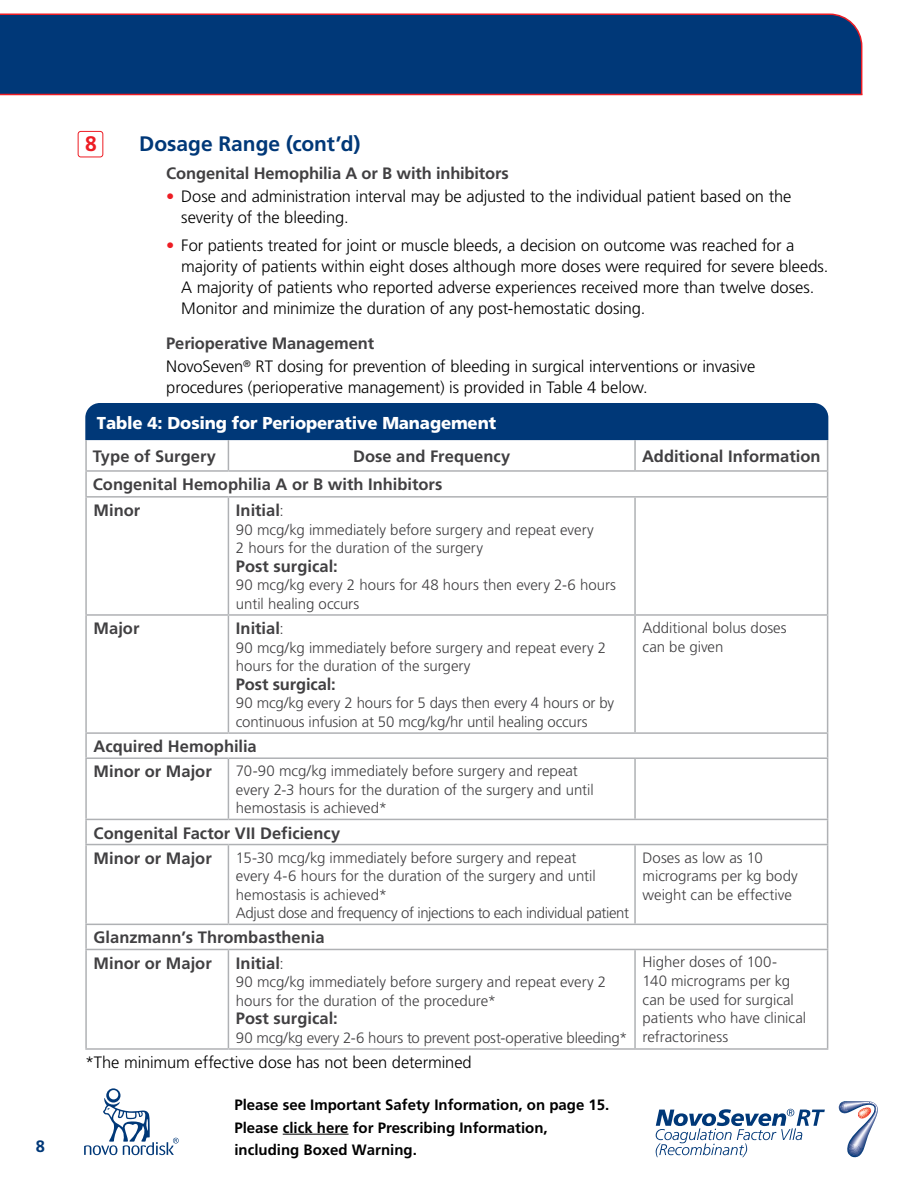
<style>
.page{position:relative;width:918px;height:1188px;background:#fff}
.page>*{position:absolute;margin:0;border:0;box-sizing:border-box;transform-origin:0 0}
.t1{font:700 21px "Frutiger LT Std";color:#003878}
.t2{font:700 21px "Frutiger LT Std";color:#ed1d24}
.t3{font:900 17.25px "Frutiger LT Std";letter-spacing:-.01em;color:#fff}
.t4{font:300 16.5px/21px "Frutiger LT Std";letter-spacing:-.005em;color:#000}
.t5{font:700 16.5px/25.2px "Frutiger LT Std";color:#414042}
.t6{font:700 16.5px "Frutiger LT Std";color:#003878}
.t7{font:300 15px/18.6px "Frutiger LT Std";letter-spacing:-.005em;color:#414042}
.t8{font:700 15px/22.5px "Frutiger LT Std";color:#000}
.s1{color:#ed1d24}
.s2{font-weight:700;color:#414042}
.s3{font-weight:300;font-size:15.75px}
</style>
<div class="page">
<svg style="left:84px;top:1088px;width:95px;height:67px"></svg>
<svg style="left:656px;top:1109px;width:169px;height:48px"></svg>
<svg style="left:839px;top:1101px;width:39px;height:56px"></svg>
<hr style="left:283px;top:1134px;width:66px;height:1px;background:#000">
<div style="left:0;top:13px;width:863px;height:83px;background:#003878"></div>
<hr style="left:0;top:94px;width:862px;height:1px;background:#ed1d24">
<div style="left:85px;top:403px;width:743px;height:37px;background:#003878"></div>
<hr style="left:85px;top:440px;width:2px;height:30px;background:#afb1b4">
<hr style="left:228px;top:440px;width:1px;height:30px;background:#afb1b4">
<hr style="left:634px;top:440px;width:2px;height:30px;background:#afb1b4">
<hr style="left:827px;top:440px;width:1px;height:30px;background:#afb1b4">
<hr style="left:85px;top:470px;width:143px;height:2px;background:#afb1b4">
<hr style="left:85px;top:472px;width:2px;height:24px;background:#afb1b4">
<hr style="left:228px;top:470px;width:407px;height:2px;background:#afb1b4">
<hr style="left:635px;top:470px;width:193px;height:2px;background:#afb1b4">
<svg style="left:827px;top:472px;width:1px;height:24px"></svg>
<hr style="left:85px;top:496px;width:143px;height:2px;background:#afb1b4">
<hr style="left:85px;top:498px;width:2px;height:116px;background:#afb1b4">
<hr style="left:228px;top:496px;width:407px;height:2px;background:#afb1b4">
<hr style="left:228px;top:498px;width:1px;height:116px;background:#afb1b4">
<hr style="left:635px;top:496px;width:193px;height:2px;background:#afb1b4">
<hr style="left:634px;top:498px;width:2px;height:116px;background:#afb1b4">
<hr style="left:827px;top:498px;width:1px;height:116px;background:#afb1b4">
<hr style="left:85px;top:614px;width:143px;height:2px;background:#afb1b4">
<hr style="left:85px;top:616px;width:2px;height:116px;background:#afb1b4">
<hr style="left:228px;top:614px;width:407px;height:2px;background:#afb1b4">
<hr style="left:228px;top:616px;width:1px;height:116px;background:#afb1b4">
<hr style="left:635px;top:614px;width:193px;height:2px;background:#afb1b4">
<hr style="left:634px;top:616px;width:2px;height:116px;background:#afb1b4">
<hr style="left:827px;top:616px;width:1px;height:116px;background:#afb1b4">
<hr style="left:85px;top:732px;width:143px;height:2px;background:#afb1b4">
<hr style="left:85px;top:734px;width:2px;height:23px;background:#afb1b4">
<hr style="left:228px;top:732px;width:407px;height:2px;background:#afb1b4">
<hr style="left:635px;top:732px;width:193px;height:2px;background:#afb1b4">
<svg style="left:827px;top:734px;width:1px;height:23px"></svg>
<hr style="left:85px;top:757px;width:143px;height:2px;background:#afb1b4">
<hr style="left:85px;top:759px;width:2px;height:60px;background:#afb1b4">
<hr style="left:228px;top:757px;width:407px;height:2px;background:#afb1b4">
<hr style="left:228px;top:759px;width:1px;height:60px;background:#afb1b4">
<hr style="left:635px;top:757px;width:193px;height:2px;background:#afb1b4">
<hr style="left:634px;top:759px;width:2px;height:60px;background:#afb1b4">
<hr style="left:827px;top:759px;width:1px;height:60px;background:#afb1b4">
<hr style="left:85px;top:819px;width:143px;height:1px;background:#afb1b4">
<hr style="left:85px;top:820px;width:2px;height:24px;background:#afb1b4">
<hr style="left:228px;top:819px;width:407px;height:1px;background:#afb1b4">
<hr style="left:635px;top:819px;width:193px;height:1px;background:#afb1b4">
<svg style="left:827px;top:820px;width:1px;height:24px"></svg>
<hr style="left:85px;top:844px;width:143px;height:1px;background:#afb1b4">
<hr style="left:85px;top:845px;width:2px;height:79px;background:#afb1b4">
<hr style="left:228px;top:844px;width:407px;height:1px;background:#afb1b4">
<hr style="left:228px;top:845px;width:1px;height:79px;background:#afb1b4">
<hr style="left:635px;top:844px;width:193px;height:1px;background:#afb1b4">
<hr style="left:634px;top:845px;width:2px;height:79px;background:#afb1b4">
<hr style="left:827px;top:845px;width:1px;height:79px;background:#afb1b4">
<hr style="left:85px;top:924px;width:143px;height:1px;background:#afb1b4">
<hr style="left:85px;top:925px;width:2px;height:24px;background:#afb1b4">
<hr style="left:228px;top:924px;width:407px;height:1px;background:#afb1b4">
<hr style="left:635px;top:924px;width:193px;height:1px;background:#afb1b4">
<svg style="left:827px;top:925px;width:1px;height:24px"></svg>
<hr style="left:85px;top:949px;width:143px;height:1px;background:#afb1b4">
<hr style="left:85px;top:950px;width:2px;height:98px;background:#afb1b4">
<hr style="left:228px;top:949px;width:407px;height:1px;background:#afb1b4">
<hr style="left:228px;top:950px;width:1px;height:98px;background:#afb1b4">
<hr style="left:635px;top:949px;width:193px;height:1px;background:#afb1b4">
<hr style="left:634px;top:950px;width:2px;height:98px;background:#afb1b4">
<hr style="left:827px;top:950px;width:1px;height:98px;background:#afb1b4">
<hr style="left:85px;top:1048px;width:143px;height:2px;background:#afb1b4">
<hr style="left:228px;top:1048px;width:407px;height:2px;background:#afb1b4">
<hr style="left:635px;top:1048px;width:193px;height:2px;background:#afb1b4">
<div style="left:78px;top:131px;width:25px;height:26px;border:1px solid #ed1d24;border-radius:3px"></div>
<p class="t6" style="left:36px;top:1136px;width:11px">8</p>
<h1 class="t2" style="left:85px;top:132px;width:13px">8</h1>
<h1 class="t1" style="left:139px;top:132px;width:223px">Dosage Range (cont’d)</h1>
<p class="t5" style="left:166px;top:160px;width:344px">Congenital Hemophilia A or B with inhibitors</p>
<p class="t4" style="left:181px;top:186px;width:612px;text-indent:-15px"><span class="s1">•</span> Dose and administration interval may be adjusted to the individual patient based on the severity of the bleeding.</p>
<p class="t4" style="left:181px;top:235px;width:649px;text-indent:-15px"><span class="s1">•</span> For patients treated for joint or muscle bleeds, a decision on outcome was reached for a majority of patients within eight doses although more doses were required for severe bleeds.<br>A majority of patients who reported adverse experiences received more than twelve doses.<br>Monitor and minimize the duration of any post-hemostatic dosing.</p>
<p class="t4" style="left:166px;top:331px;width:590px;line-height:23.7px"><span class="s2">Perioperative Management<br></span>NovoSeven<sup>®</sup> RT dosing for prevention of bleeding in surgical interventions or invasive</p>
<p class="t4" style="left:166px;top:377px;width:483px">procedures (perioperative management) is provided in Table 4 below.</p>
<p class="t3" style="left:97px;top:412px;width:401px">Table 4: Dosing for Perioperative Management</p>
<p class="t5" style="left:93px;top:443px;width:125px">Type of Surgery</p>
<p class="t5" style="left:353px;top:443px;width:159px">Dose and Frequency</p>
<p class="t5" style="left:642px;top:443px;width:180px">Additional Information</p>
<p class="t5" style="left:93px;top:472px;width:351px;line-height:25.8px">Congenital Hemophilia A or B with Inhibitors<br>Minor</p>
<p class="t5" style="left:236px;top:498px;width:49px">Initial<span class="s3">:</span></p>
<p class="t7" style="left:236px;top:520px;width:359px">90 mcg/kg immediately before surgery and repeat every<br>2 hours for the duration of the surgery</p>
<p class="t5" style="left:236px;top:554px;width:103px">Post surgical:</p>
<p class="t7" style="left:236px;top:576px;width:382px">90 mcg/kg every 2 hours for 48 hours then every 2-6 hours until healing occurs</p>
<p class="t5" style="left:94px;top:616px;width:47px">Major</p>
<p class="t5" style="left:236px;top:616px;width:49px">Initial<span class="s3">:</span></p>
<p class="t7" style="left:236px;top:638px;width:372px">90 mcg/kg immediately before surgery and repeat every 2 hours for the duration of the surgery</p>
<p class="t5" style="left:236px;top:672px;width:101px">Post surgical:</p>
<p class="t7" style="left:236px;top:694px;width:380px">90 mcg/kg every 2 hours for 5 days then every 4 hours or by continuous infusion at 50 mcg/kg/hr until healing occurs</p>
<p class="t7" style="left:643px;top:619px;width:146px">Additional bolus doses can be given</p>
<p class="t5" style="left:94px;top:734px;width:165px">Acquired Hemophilia<br>Minor or Major</p>
<p class="t7" style="left:236px;top:762px;width:359px">70-90 mcg/kg immediately before surgery and repeat every 2-3 hours for the duration of the surgery and until hemostasis is achieved*</p>
<p class="t5" style="left:94px;top:820px;width:248px">Congenital Factor VII Deficiency<br>Minor or Major</p>
<p class="t7" style="left:236px;top:848px;width:395px">15-30 mcg/kg immediately before surgery and repeat<br>every 4-6 hours for the duration of the surgery and until hemostasis is achieved*<br>Adjust dose and frequency of injections to each individual patient</p>
<p class="t7" style="left:643px;top:848px;width:157px">Doses as low as 10 micrograms per kg body weight can be effective</p>
<p class="t5" style="left:94px;top:925px;width:232px">Glanzmann’s Thrombasthenia<br>Minor or Major</p>
<p class="t7" style="left:643px;top:953px;width:165px">Higher doses of 100-<br>140 micrograms per kg can be used for surgical patients who have clinical refractoriness</p>
<p class="t5" style="left:236px;top:950px;width:49px">Initial<span class="s3">:</span></p>
<p class="t7" style="left:236px;top:973px;width:372px">90 mcg/kg immediately before surgery and repeat every 2 hours for the duration of the procedure*</p>
<p class="t5" style="left:236px;top:1006px;width:103px">Post surgical:</p>
<p class="t7" style="left:236px;top:1029px;width:393px">90 mcg/kg every 2-6 hours to prevent post-operative bleeding*</p>
<p class="t4" style="left:85px;top:1052px;width:388px">*The minimum effective dose has not been determined</p>
<p class="t8" style="left:234px;top:1094px;width:377px">Please see Important Safety Information, on page 15.<br>Please click here for Prescribing Information, including Boxed Warning.</p>
</div>
